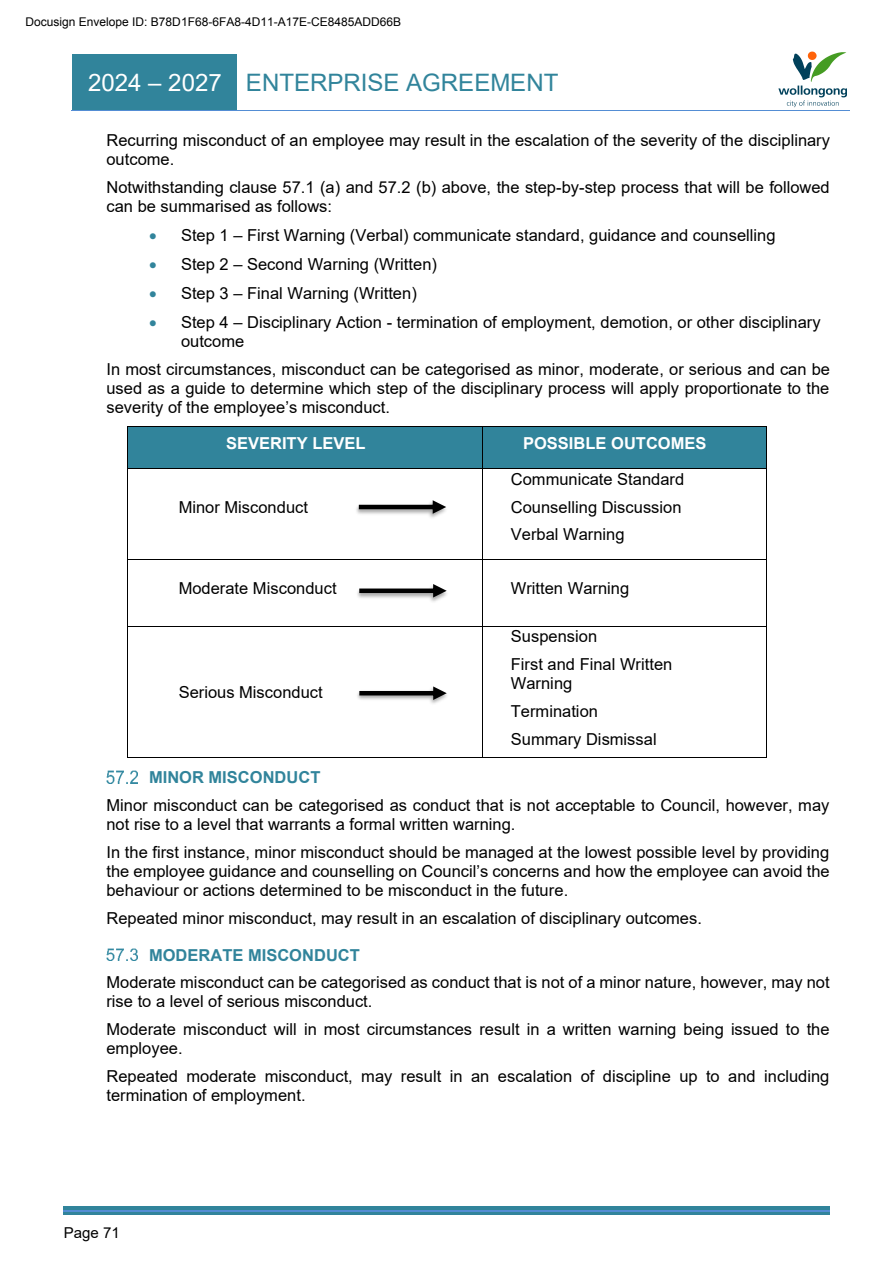
<style>
.page{position:relative;width:894px;height:1263px;background:#fff}
.page>*{position:absolute;margin:0;border:0;box-sizing:border-box;transform-origin:0 0}
.t1{font:24px "Arial";color:#31849b}
.t2{font:16.5px/19px "Arial";color:#000}
.t3{font:700 16.5px "Arial";color:#31849b}
.t4{font:700 16.5px "Arial";color:#fff}
.t5{font:15px "Arial";color:#000}
.t6{font:12px "Arial";color:#000}
.s1{color:#fff}
.s2{color:#31849b}
</style>
<div class="page">
<div style="left:72px;top:54px;width:165px;height:56px;background:#31849b"></div>
<hr style="left:71px;top:110px;width:166px;height:1px;background:#548dd4">
<hr style="left:237px;top:110px;width:612px;height:1px;background:#548dd4">
<svg style="left:64px;top:1206px;width:765px;height:9px;background:#3585a2"></svg>
<hr style="left:64px;top:1210px;width:765px;height:1px;background:#548dd4">
<svg style="left:778px;top:52px;width:68px;height:55px"></svg>
<img style="left:107px;top:771px;width:31px;height:12px">
<img style="left:107px;top:948px;width:31px;height:13px">
<div style="left:128px;top:426px;width:354px;height:42px;background:#31849b"></div>
<div style="left:483px;top:426px;width:282px;height:42px;background:#31849b"></div>
<hr style="left:128px;top:426px;width:354px;height:1px;background:#000">
<hr style="left:483px;top:426px;width:282px;height:1px;background:#000">
<hr style="left:127px;top:426px;width:1px;height:42px;background:#000">
<hr style="left:482px;top:426px;width:1px;height:42px;background:#000">
<hr style="left:765px;top:426px;width:1px;height:42px;background:#000">
<hr style="left:128px;top:468px;width:354px;height:1px;background:#000">
<hr style="left:483px;top:468px;width:282px;height:1px;background:#000">
<hr style="left:127px;top:469px;width:1px;height:90px;background:#000">
<hr style="left:482px;top:469px;width:1px;height:90px;background:#000">
<hr style="left:765px;top:469px;width:1px;height:90px;background:#000">
<hr style="left:128px;top:559px;width:354px;height:1px;background:#000">
<hr style="left:483px;top:559px;width:282px;height:1px;background:#000">
<hr style="left:127px;top:560px;width:1px;height:66px;background:#000">
<hr style="left:482px;top:560px;width:1px;height:66px;background:#000">
<hr style="left:765px;top:560px;width:1px;height:66px;background:#000">
<hr style="left:128px;top:626px;width:354px;height:1px;background:#000">
<hr style="left:483px;top:626px;width:282px;height:1px;background:#000">
<hr style="left:127px;top:627px;width:1px;height:130px;background:#000">
<hr style="left:128px;top:758px;width:354px;height:1px;background:#000">
<hr style="left:482px;top:627px;width:1px;height:130px;background:#000">
<hr style="left:483px;top:758px;width:282px;height:1px;background:#000">
<hr style="left:765px;top:627px;width:1px;height:130px;background:#000">
<img style="left:357px;top:590px;width:90px;height:12px">
<svg style="left:359px;top:584px;width:87px;height:14px"></svg>
<img style="left:356px;top:506px;width:84px;height:12px">
<svg style="left:358px;top:500px;width:88px;height:14px"></svg>
<img style="left:357px;top:692px;width:90px;height:12px">
<svg style="left:359px;top:686px;width:87px;height:14px"></svg>
<p class="t6" style="left:26px;top:15px;width:377px">Docusign Envelope ID: B78D1F68-6FA8-4D11-A17E-CE8485ADD66B</p>
<h1 class="t1" style="left:88px;top:69px;width:471px"><span class="s1">2024 – 2027</span> ENTERPRISE AGREEMENT</h1>
<p class="t2" style="left:106px;top:130px;width:724px">Recurring misconduct of an employee may result in the escalation of the severity of the disciplinary outcome.</p>
<p class="t2" style="left:106px;top:177px;width:724px">Notwithstanding clause 57.1 (a) and 57.2 (b) above, the step-by-step process that will be followed can be summarised as follows:</p>
<p class="t2" style="left:149px;top:225px;width:627px"><span class="s2">•</span> Step 1 – First Warning (Verbal) communicate standard, guidance and counselling</p>
<p class="t2" style="left:149px;top:254px;width:289px"><span class="s2">•</span> Step 2 – Second Warning (Written)</p>
<p class="t2" style="left:149px;top:283px;width:269px"><span class="s2">•</span> Step 3 – Final Warning (Written)</p>
<p class="t2" style="left:181px;top:313px;width:640px;text-indent:-32px"><span class="s2">•</span> Step 4 – Disciplinary Action - termination of employment, demotion, or other disciplinary outcome</p>
<p class="t2" style="left:106px;top:360px;width:724px;text-align:justify">In most circumstances, misconduct can be categorised as minor, moderate, or serious and can be used as a guide to determine which step of the disciplinary process will apply proportionate to the severity of the employee’s misconduct.</p>
<p class="t4" style="left:226px;top:434px;width:141px">SEVERITY LEVEL</p>
<p class="t4" style="left:523px;top:434px;width:185px">POSSIBLE OUTCOMES</p>
<p class="t2" style="left:178px;top:497px;width:131px">Minor Misconduct</p>
<p class="t2" style="left:510px;top:465px;width:175px;line-height:27.9px">Communicate Standard<br>Counselling Discussion<br>Verbal Warning</p>
<p class="t2" style="left:178px;top:579px;width:159px">Moderate Misconduct</p>
<p class="t2" style="left:510px;top:579px;width:120px">Written Warning</p>
<p class="t2" style="left:178px;top:683px;width:145px">Serious Misconduct</p>
<p class="t2" style="left:510px;top:622px;width:163px;line-height:27.9px">Suspension<br>First and Final Written</p>
<p class="t2" style="left:510px;top:669px;width:147px;line-height:28px">Warning<br>Termination<br>Summary Dismissal</p>
<p class="t3" style="left:149px;top:768px;width:173px">MINOR MISCONDUCT</p>
<p class="t2" style="left:106px;top:795px;width:724px">Minor misconduct can be categorised as conduct that is not acceptable to Council, however, may not rise to a level that warrants a formal written warning.</p>
<p class="t2" style="left:106px;top:842px;width:724px;text-align:justify">In the first instance, minor misconduct should be managed at the lowest possible level by providing the employee guidance and counselling on Council’s concerns and how the employee can avoid the behaviour or actions determined to be misconduct in the future.</p>
<p class="t2" style="left:106px;top:908px;width:596px">Repeated minor misconduct, may result in an escalation of disciplinary outcomes.</p>
<p class="t3" style="left:149px;top:946px;width:212px">MODERATE MISCONDUCT</p>
<p class="t2" style="left:106px;top:973px;width:724px">Moderate misconduct can be categorised as conduct that is not of a minor nature, however, may not rise to a level of serious misconduct.</p>
<p class="t2" style="left:106px;top:1020px;width:724px">Moderate misconduct will in most circumstances result in a written warning being issued to the employee.</p>
<p class="t2" style="left:106px;top:1067px;width:724px">Repeated moderate misconduct, may result in an escalation of discipline up to and including termination of employment.</p>
<p class="t5" style="left:64px;top:1225px;width:57px">Page 71</p>
</div>
